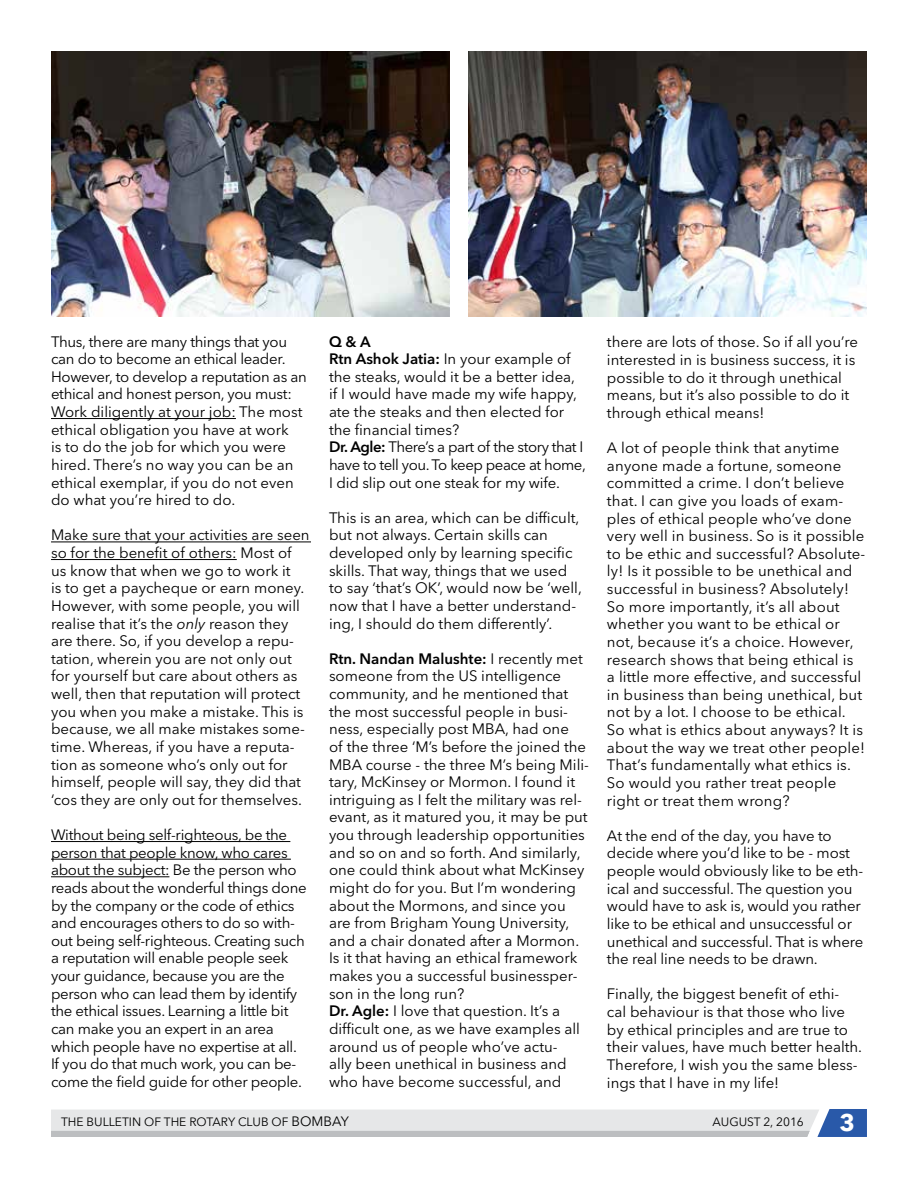
<style>
.page{position:relative;width:918px;height:1188px;background:#fff}
.page>*{position:absolute;margin:0;border:0;box-sizing:border-box;transform-origin:0 0}
.t1{font:700 24px "Avenir Next LT Pro";color:#fff}
.t2{font:15px/17.5px "Avenir Next LT Pro";color:#000}
.t3{font:15px/17.5px "Avenir Next LT Pro";letter-spacing:-.02em;color:#000}
.t4{font:12px "Avenir Next LT Pro";color:#000}
.s1{font-style:italic}
.s2{font-weight:600}
.s3{font-size:13.5px}
</style>
<div class="page">
<svg style="left:51px;top:1109px;width:816px;height:28px;background:#d4d7dd"></svg>
<img style="left:51px;top:51px;width:399px;height:266px">
<hr style="left:51px;top:418px;width:185px;height:1px;background:#000">
<hr style="left:51px;top:542px;width:260px;height:1px;background:#000">
<hr style="left:51px;top:559px;width:186px;height:1px;background:#000">
<hr style="left:51px;top:841px;width:239px;height:1px;background:#000">
<hr style="left:51px;top:859px;width:240px;height:1px;background:#000">
<hr style="left:51px;top:876px;width:118px;height:1px;background:#000">
<img style="left:468px;top:51px;width:399px;height:266px">
<p class="t2" style="left:51px;top:332px;width:257px">Thus, there are many things that you can do to become an ethical leader.<br>However, to develop a reputation as an ethical and honest person, you must:<br>Work diligently at your job: The most ethical obligation you have at work<br>is to do the job for which you were hired. There’s no way you can be an ethical exemplar, if you do not even do what you’re hired to do.</p>
<p class="t2" style="left:51px;top:526px;width:260px">Make sure that your activities are seen so for the benefit of others: Most of us know that when we go to work it<br>is to get a paycheque or earn money.<br>However, with some people, you will realise that it’s the <span class="s1">only</span> reason they are there. So, if you develop a repu&shy;tation, wherein you are not only out for yourself but care about others as well, then that reputation will protect you when you make a mistake. This is because, we all make mistakes some&shy;time. Whereas, if you have a reputa&shy;tion as someone who’s only out for himself, people will say, they did that ‘cos they are only out for themselves.</p>
<p class="t3" style="left:51px;top:826px;width:257px">Without being self-righteous, be the person that people know, who cares about the subject: Be the person who reads about the wonderful things done by the company or the code of ethics and encourages others to do so with&shy;out being self-righteous. Creating such a reputation will enable people seek your guidance, because you are the person who can lead them by identify the ethical issues. Learning a little bit can make you an expert in an area which people have no expertise at all.<br>If you do that much work, you can be&shy;come the field guide for other people.</p>
<p class="t2" style="left:329px;top:332px;width:258px"><span class="s2">Q &amp; A<br>Rtn Ashok Jatia:</span> In your example of the steaks, would it be a better idea, if I would have made my wife happy, ate the steaks and then elected for the financial times?<br><span class="s2">Dr. Agle:</span> There’s a part of the story that I have to tell you. To keep peace at home,<br>I did slip out one steak for my wife.</p>
<p class="t2" style="left:329px;top:509px;width:255px">This is an area, which can be difficult, but not always. Certain skills can developed only by learning specific skills. That way, things that we used to say ‘that’s OK’, would now be ‘well, now that I have a better understand&shy;ing, I should do them differently’.</p>
<p class="t2" style="left:329px;top:650px;width:262px"><span class="s2">Rtn. Nandan Malushte:</span> I recently met someone from the US intelligence community, and he mentioned that the most successful people in busi&shy;ness, especially post MBA, had one<br>of the three ‘M’s before the joined the MBA course - the three M’s being Mili&shy;tary, McKinsey or Mormon. I found it intriguing as I felt the military was rel&shy;evant, as it matured you, it may be put you through leadership opportunities and so on and so forth. And similarly, one could think about what McKinsey might do for you. But I’m wondering about the Mormons, and since you are from Brigham Young University, and a chair donated after a Mormon.<br>Is it that having an ethical framework makes you a successful businessper&shy;son in the long run?<br><span class="s2">Dr. Agle:</span> I love that question. It’s a difficult one, as we have examples all around us of people who’ve actu-<br>ally been unethical in business and who have become successful, and</p>
<p class="t2" style="left:607px;top:333px;width:253px">there are lots of those. So if all you’re interested in is business success, it is possible to do it through unethical means, but it’s also possible to do it through ethical means!</p>
<p class="t2" style="left:607px;top:439px;width:260px">A lot of people think that anytime anyone made a fortune, someone committed a crime. I don’t believe that. I can give you loads of exam&shy;ples of ethical people who’ve done very well in business. So is it possible to be ethic and successful? Absolute&shy;ly! Is it possible to be unethical and successful in business? Absolutely!<br>So more importantly, it’s all about whether you want to be ethical or not, because it’s a choice. However, research shows that being ethical is<br>a little more effective, and successful in business than being unethical, but not by a lot. I choose to be ethical.<br>So what is ethics about anyways? It is about the way we treat other people!<br>That’s fundamentally what ethics is.<br>So would you rather treat people right or treat them wrong?</p>
<p class="t2" style="left:607px;top:827px;width:258px">At the end of the day, you have to decide where you’d like to be - most people would obviously like to be eth&shy;ical and successful. The question you would have to ask is, would you rather like to be ethical and unsuccessful or unethical and successful. That is where the real line needs to be drawn.</p>
<p class="t2" style="left:607px;top:985px;width:257px">Finally, the biggest benefit of ethi&shy;cal behaviour is that those who live by ethical principles and are true to their values, have much better health.<br>Therefore, I wish you the same bless&shy;ings that I have in my life!</p>
<p class="t4" style="left:61px;top:1115px;width:289px">The Bulletin of the Rotary Club of <span class="s3">Bombay</span></p>
<p class="t4" style="left:713px;top:1115px;width:93px">August 2, 2016</p>
<h1 class="t1" style="left:839px;top:1108px;width:17px">3</h1>
</div>
